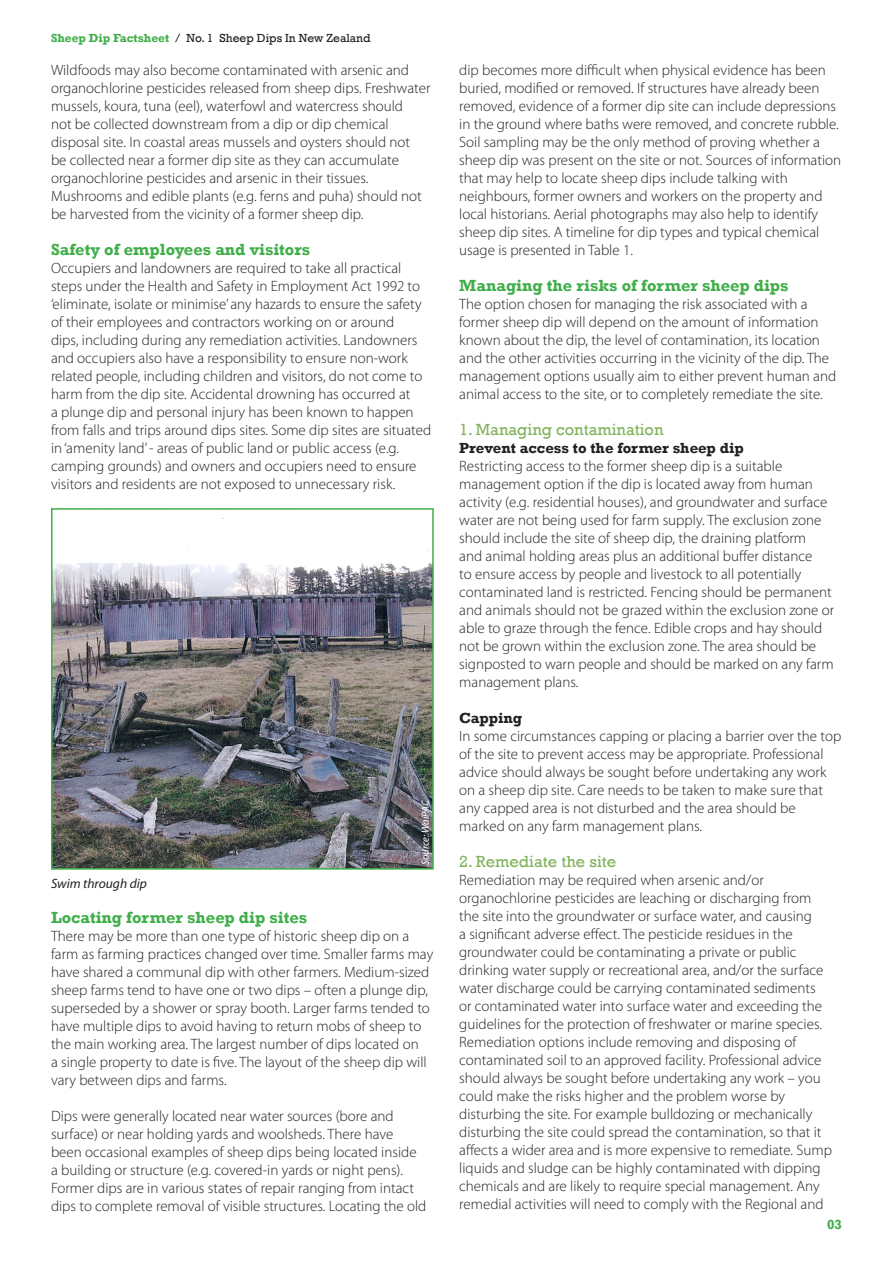
<style>
.page{position:relative;width:893px;height:1263px;background:#fff}
.page>*{position:absolute;margin:0;border:0;box-sizing:border-box;transform-origin:0 0}
.Sub_Heading{font:700 16.5px "Rockwell";color:#40ae49}
.Body_Text{font:16.5px "Rockwell";color:#82b35c}
.Body_Text-2{font:300 15px/18px "Myriad Pro";color:#231f20}
.Sub_Sub_Heading{font:700 15px "Rockwell";color:#231f20}
.t1{font:italic 13.5px "Myriad Pro";color:#231f20}
.t2{font:700 13.5px "Rockwell";color:#40ae49}
.t3{font:12px "Rockwell";color:#231f20}
.t4{font:italic 10.5px "Myriad Pro";color:#fff}
.s1{font-weight:700;color:#40ae49}
</style>
<div class="page">
<img style="left:54px;top:518px;width:377px;height:349px">
<div style="left:51px;top:508px;width:383px;height:362px;border:2px solid #40ae49"></div>
<p class="t3" style="left:51px;top:31px;width:321px"><span class="s1">Sheep Dip Factsheet</span> / No. 1 Sheep Dips In New Zealand</p>
<p class="Body_Text-2" style="left:51px;top:61px;width:381px">Wildfoods may also become contaminated with arsenic and organochlorine pesticides released from sheep dips. Freshwater mussels, koura, tuna (eel), waterfowl and watercress should<br>not be collected downstream from a dip or dip chemical disposal site. In coastal areas mussels and oysters should not<br>be collected near a former dip site as they can accumulate organochlorine pesticides and arsenic in their tissues.<br>Mushrooms and edible plants (e.g. ferns and puha) should not be harvested from the vicinity of a former sheep dip.</p>
<p class="Sub_Heading" style="left:51px;top:239px;width:261px">Safety of employees and visitors</p>
<p class="Body_Text-2" style="left:51px;top:259px;width:382px">Occupiers and landowners are required to take all practical steps under the Health and Safety in Employment Act 1992 to ‘eliminate, isolate or minimise’ any hazards to ensure the safety of their employees and contractors working on or around<br>dips, including during any remediation activities. Landowners and occupiers also have a responsibility to ensure non-work related people, including children and visitors, do not come to harm from the dip site. Accidental drowning has occurred at<br>a plunge dip and personal injury has been known to happen from falls and trips around dips sites. Some dip sites are situated in ‘amenity land’ - areas of public land or public access (e.g. camping grounds) and owners and occupiers need to ensure visitors and residents are not exposed to unnecessary risk.</p>
<p class="t1" style="left:51px;top:875px;width:97px">Swim through dip</p>
<p class="t4" style="left:419px;top:865px;width:67px;rotate:-90deg">Source: WaiPAC</p>
<p class="Sub_Heading" style="left:51px;top:907px;width:258px">Locating former sheep dip sites</p>
<p class="Body_Text-2" style="left:51px;top:927px;width:384px">There may be more than one type of historic sheep dip on a farm as farming practices changed over time. Smaller farms may have shared a communal dip with other farmers. Medium-sized sheep farms tend to have one or two dips – often a plunge dip, superseded by a shower or spray booth. Larger farms tended to have multiple dips to avoid having to return mobs of sheep to the main working area. The largest number of dips located on<br>a single property to date is five. The layout of the sheep dip will vary between dips and farms.</p>
<p class="Body_Text-2" style="left:51px;top:1107px;width:377px">Dips were generally located near water sources (bore and surface) or near holding yards and woolsheds. There have been occasional examples of sheep dips being located inside a building or structure (e.g. covered-in yards or night pens).<br>Former dips are in various states of repair ranging from intact dips to complete removal of visible structures. Locating the old</p>
<p class="Body_Text-2" style="left:459px;top:61px;width:383px">dip becomes more difficult when physical evidence has been buried, modified or removed. If structures have already been removed, evidence of a former dip site can include depressions in the ground where baths were removed, and concrete rubble.<br>Soil sampling may be the only method of proving whether a sheep dip was present on the site or not. Sources of information that may help to locate sheep dips include talking with neighbours, former owners and workers on the property and local historians. Aerial photographs may also help to identify sheep dip sites. A timeline for dip types and typical chemical usage is presented in Table 1.</p>
<p class="Sub_Heading" style="left:459px;top:275px;width:331px">Managing the risks of former sheep dips</p>
<p class="Body_Text-2" style="left:459px;top:295px;width:379px">The option chosen for managing the risk associated with a former sheep dip will depend on the amount of information known about the dip, the level of contamination, its location and the other activities occurring in the vicinity of the dip. The management options usually aim to either prevent human and animal access to the site, or to completely remediate the site.</p>
<p class="Body_Text" style="left:459px;top:420px;width:206px">1. Managing contamination</p>
<p class="Sub_Sub_Heading" style="left:459px;top:439px;width:286px">Prevent access to the former sheep dip</p>
<p class="Body_Text-2" style="left:459px;top:457px;width:376px">Restricting access to the former sheep dip is a suitable management option if the dip is located away from human activity (e.g. residential houses), and groundwater and surface water are not being used for farm supply. The exclusion zone should include the site of sheep dip, the draining platform<br>and animal holding areas plus an additional buffer distance<br>to ensure access by people and livestock to all potentially contaminated land is restricted. Fencing should be permanent and animals should not be grazed within the exclusion zone or able to graze through the fence. Edible crops and hay should not be grown within the exclusion zone. The area should be signposted to warn people and should be marked on any farm management plans.</p>
<p class="Sub_Sub_Heading" style="left:459px;top:709px;width:64px">Capping</p>
<p class="Body_Text-2" style="left:459px;top:727px;width:384px">In some circumstances capping or placing a barrier over the top of the site to prevent access may be appropriate. Professional advice should always be sought before undertaking any work on a sheep dip site. Care needs to be taken to make sure that any capped area is not disturbed and the area should be marked on any farm management plans.</p>
<p class="Body_Text" style="left:459px;top:852px;width:158px">2. Remediate the site</p>
<p class="Body_Text-2" style="left:459px;top:871px;width:366px">Remediation may be required when arsenic and/or organochlorine pesticides are leaching or discharging from the site into the groundwater or surface water, and causing<br>a significant adverse effect. The pesticide residues in the groundwater could be contaminating a private or public drinking water supply or recreational area, and/or the surface water discharge could be carrying contaminated sediments or contaminated water into surface water and exceeding the guidelines for the protection of freshwater or marine species.</p>
<p class="Body_Text-2" style="left:459px;top:1033px;width:374px">Remediation options include removing and disposing of contaminated soil to an approved facility. Professional advice should always be sought before undertaking any work – you could make the risks higher and the problem worse by disturbing the site. For example bulldozing or mechanically disturbing the site could spread the contamination, so that it affects a wider area and is more expensive to remediate. Sump liquids and sludge can be highly contaminated with dipping chemicals and are likely to require special management. Any remedial activities will need to comply with the Regional and</p>
<p class="t2" style="left:827px;top:1216px;width:16px">03</p>
</div>
